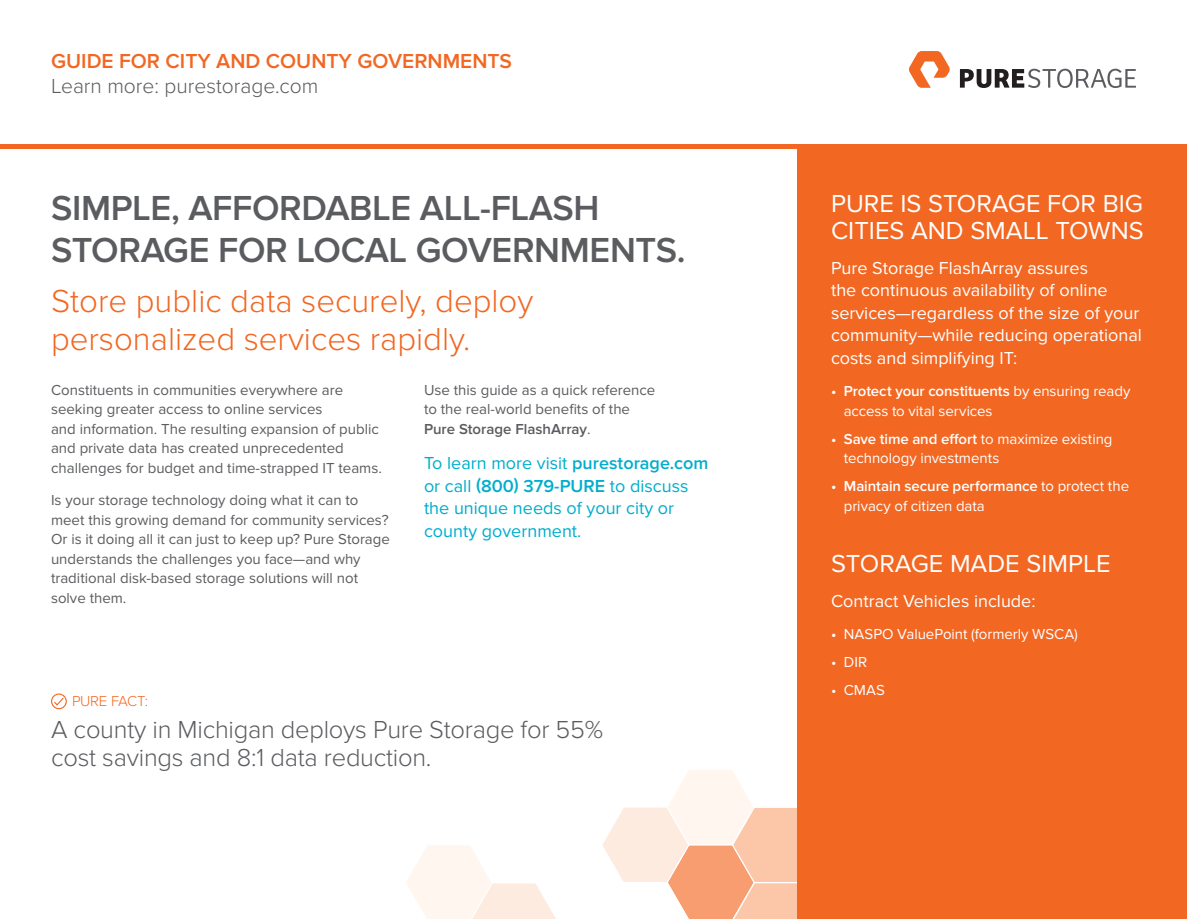
<style>
.page{position:relative;width:1187px;height:919px;background:#fff}
.page>*{position:absolute;margin:0;border:0;box-sizing:border-box;transform-origin:0 0}
.t1{font:600 36px/42px "Proxima Nova";letter-spacing:-.01em;color:#5a5c5f}
.t2{font:300 33px/37.5px "Proxima Nova";color:#f26722}
.t3{font:300 25.5px/28.5px "Proxima Nova";letter-spacing:-.01em;color:#5a5c5f}
.t4{font:25.5px/27px "Proxima Nova";color:#fff}
.t5{font:600 21px "Proxima Nova";color:#f26722}
.t6{font:300 21px "Proxima Nova";color:#5a5c5f}
.t7{font:18px/22.5px "Proxima Nova";color:#fff}
.t8{font:18px/22.5px "Proxima Nova";color:#00aecd}
.t9{font:15px/19.5px "Proxima Nova";color:#5a5c5f}
.t10{font:15px/19.5px "Proxima Nova";color:#fff}
.t11{font:300 15px "Proxima Nova";letter-spacing:-.025em;color:#f26722}
.s1{font-weight:600}
</style>
<div class="page">
<svg style="left:406px;top:770px;width:391px;height:148px"></svg>
<div style="left:797px;top:145px;width:389px;height:773px;background:#f26722"></div>
<svg style="left:51px;top:693px;width:16px;height:16px"></svg>
<hr style="left:0;top:145px;width:1186px;height:4px;background:#f26722">
<svg style="left:909px;top:51px;width:40px;height:37px"></svg>
<svg style="left:959px;top:69px;width:176px;height:19px"></svg>
<h3 class="t5" style="left:51px;top:49px;width:462px">GUIDE FOR CITY AND COUNTY GOVERNMENTS</h3>
<h3 class="t6" style="left:51px;top:74px;width:269px">Learn more: purestorage.com</h3>
<h1 class="t1" style="left:51px;top:187px;width:636px">SIMPLE, AFFORDABLE ALL-FLASH<br>STORAGE FOR LOCAL GOVERNMENTS.</h1>
<h2 class="t2" style="left:51px;top:283px;width:483px">Store public data securely, deploy personalized services rapidly.</h2>
<p class="t9" style="left:51px;top:380px;width:332px">Constituents in communities everywhere are seeking greater access to online services<br>and information. The resulting expansion of public and private data has created unprecedented challenges for budget and time-strapped IT teams.</p>
<p class="t9" style="left:51px;top:490px;width:340px">Is your storage technology doing what it can to meet this growing demand for community services?<br>Or is it doing all it can just to keep up? Pure Storage understands the challenges you face—and why traditional disk-based storage solutions will not solve them.</p>
<p class="t9" style="left:424px;top:380px;width:233px">Use this guide as a quick reference to the real-world benefits of the<br><span class="s1">Pure Storage FlashArray</span>.</p>
<p class="t8" style="left:424px;top:452px;width:286px">To learn more visit <span class="s1">purestorage.com </span>or call <span class="s1">(800) 379-PURE</span> to discuss the unique needs of your city or county government.</p>
<p class="t11" style="left:72px;top:692px;width:77px">PURE FACT:</p>
<h3 class="t3" style="left:51px;top:715px;width:553px">A county in Michigan deploys Pure Storage for 55% cost savings and 8:1 data reduction.</h3>
<h3 class="t4" style="left:831px;top:190px;width:314px">PURE IS STORAGE FOR BIG<br>CITIES AND SMALL TOWNS</h3>
<p class="t7" style="left:831px;top:257px;width:312px">Pure Storage FlashArray assures<br>the continuous availability of online services—regardless of the size of your community—while reducing operational costs and simplifying IT:</p>
<p class="t10" style="left:843px;top:381px;width:288px;text-indent:-13px"><span class="s1">• Protect your constituents</span> by ensuring ready access to vital services</p>
<p class="t10" style="left:843px;top:429px;width:270px;text-indent:-13px"><span class="s1">• Save time and effort</span> to maximize existing technology investments</p>
<p class="t10" style="left:843px;top:476px;width:287px;text-indent:-13px"><span class="s1">• Maintain secure performance</span> to protect the privacy of citizen data</p>
<h3 class="t4" style="left:831px;top:550px;width:281px">STORAGE MADE SIMPLE</h3>
<p class="t7" style="left:831px;top:590px;width:206px">Contract Vehicles include:</p>
<p class="t10" style="left:831px;top:625px;width:248px"><span class="s1">•</span> NASPO ValuePoint (formerly WSCA)</p>
<p class="t10" style="left:831px;top:653px;width:38px">• DIR</p>
<p class="t10" style="left:831px;top:681px;width:55px">• CMAS</p>
</div>
